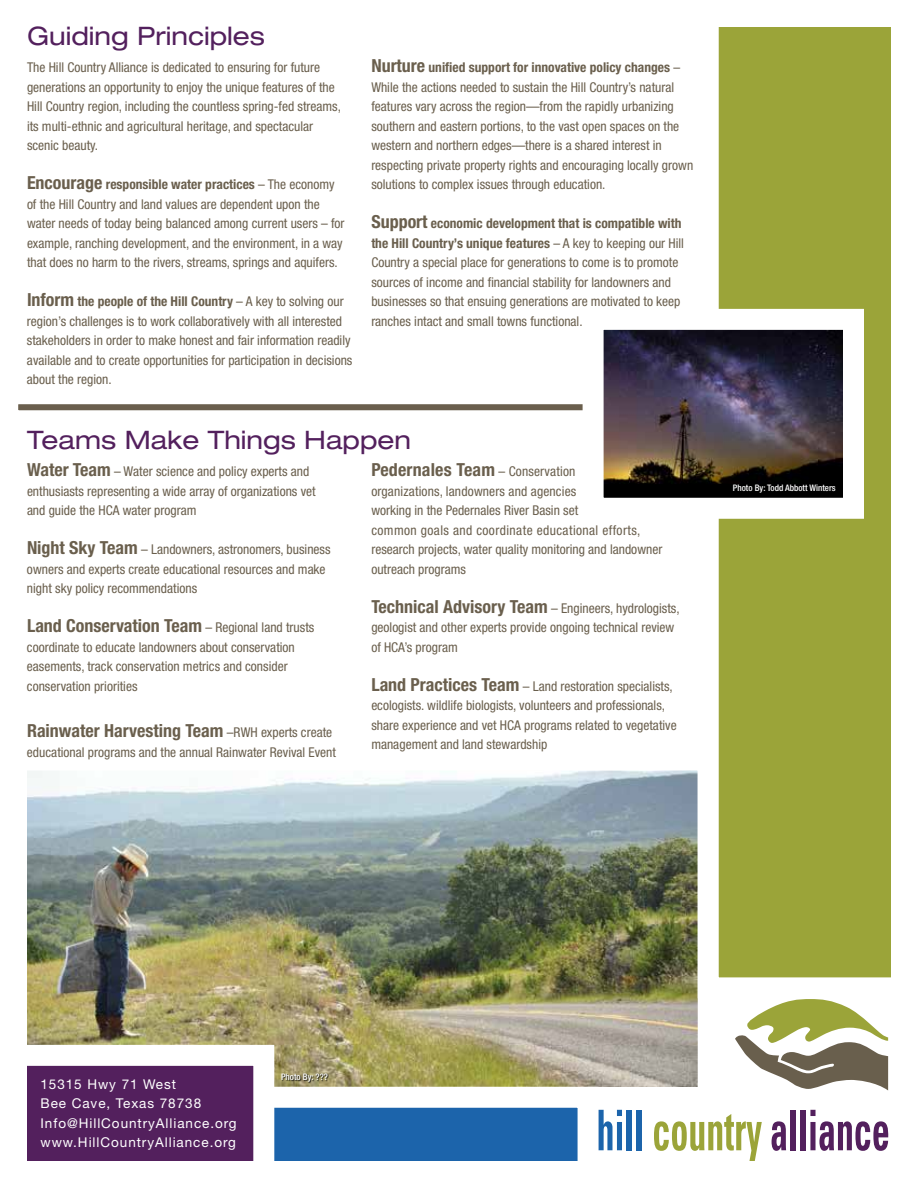
<style>
.page{position:relative;width:918px;height:1188px;background:#fff}
.page>*{position:absolute;margin:0;border:0;box-sizing:border-box;transform-origin:0 0}
.t1{font:expanded 25.5px "Helvetica Neue LT Std";color:#53205d}
.t2{font:700 condensed 18px "Helvetica Neue LT Std";color:#6a5f4d}
.t3{font:condensed 13.5px/19.5px "Helvetica Neue LT Std";color:#6a5f4d}
.t4{font:13.5px/19.5px "Helvetica Neue LT Std";letter-spacing:.07em;color:#fff}
.t5{font:500 condensed 9px "Helvetica Neue LT Std";color:#fff}
.s1{font-weight:700;font-size:18px}
.s2{font-weight:700}
.s3{font-weight:400;font-size:13.5px}
</style>
<div class="page">
<svg style="left:18px;top:404px;width:554px;height:7px"></svg>
<img style="left:27px;top:770px;width:671px;height:349px">
<svg style="left:588px;top:1076px;width:21px;height:75px"></svg>
<svg style="left:285px;top:1055px;width:303px;height:106px"></svg>
<svg style="left:27px;top:1034px;width:258px;height:127px"></svg>
<svg style="left:735px;top:1009px;width:153px;height:82px"></svg>
<svg style="left:599px;top:1110px;width:23px;height:40px"></svg>
<div style="left:627px;top:1110px;width:5px;height:40px;background:#1c64ab"></div>
<div style="left:637px;top:1110px;width:5px;height:40px;background:#1c64ab"></div>
<svg style="left:654px;top:1114px;width:108px;height:47px"></svg>
<svg style="left:772px;top:1121px;width:14px;height:30px"></svg>
<div style="left:790px;top:1110px;width:6px;height:40px;background:#53205d"></div>
<div style="left:800px;top:1110px;width:6px;height:40px;background:#53205d"></div>
<svg style="left:810px;top:1110px;width:78px;height:41px"></svg>
<div style="left:282px;top:1074px;width:47px;height:10px;background:#000;opacity:.9"></div>
<svg style="left:687px;top:27px;width:204px;height:982px"></svg>
<svg style="left:572px;top:298px;width:302px;height:231px"></svg>
<div style="left:734px;top:485px;width:103px;height:10px;background:#000"></div>
<h1 class="t1" style="left:27px;top:21px;width:240px">Guiding Principles</h1>
<p class="t3" style="left:27px;top:58px;width:316px">The Hill Country Alliance is dedicated to ensuring for future generations an opportunity to enjoy the unique features of the Hill Country region, including the countless spring-fed streams, its multi-ethnic and agricultural heritage, and spectacular scenic beauty.</p>
<p class="t3" style="left:27px;top:175px;width:319px"><span class="s1">Encourage</span> <span class="s2">responsible water practices</span> – The economy of the Hill Country and land values are dependent upon the water needs of today being balanced among current users – for example, ranching development, and the environment, in a way that does no harm to the rivers, streams, springs and aquifers.</p>
<p class="t3" style="left:27px;top:292px;width:327px"><span class="s1">Inform</span> <span class="s2">the people of the Hill Country</span> – A key to solving our region’s challenges is to work collaboratively with all interested stakeholders in order to make honest and fair information readily available and to create opportunities for participation in decisions about the region.</p>
<p class="t3" style="left:371px;top:58px;width:323px"><span class="s1">Nurture</span> <span class="s2">unified support for innovative policy changes</span> – While the actions needed to sustain the Hill Country’s natural features vary across the region—from the rapidly urbanizing southern and eastern portions, to the vast open spaces on the western and northern edges—there is a shared interest in respecting private property rights and encouraging locally grown solutions to complex issues through education.</p>
<p class="t3" style="left:371px;top:214px;width:314px"><span class="s1">Support</span> <span class="s2">economic development that is compatible with the Hill Country’s unique features</span> – A key to keeping our Hill Country a special place for generations to come is to promote sources of income and financial stability for landowners and businesses so that ensuing generations are motivated to keep ranches intact and small towns functional.</p>
<h1 class="t1" style="left:27px;top:425px;width:386px">Teams Make Things Happen</h1>
<p class="t3" style="left:27px;top:462px;width:290px"><span class="s1">Water Team</span> – Water science and policy experts and enthusiasts representing a wide array of organizations vet and guide the HCA water program</p>
<p class="t3" style="left:27px;top:540px;width:305px"><span class="s1">Night Sky Team</span> – Landowners, astronomers, business owners and experts create educational resources and make night sky policy recommendations</p>
<h2 class="t2" style="left:27px;top:615px;width:289px">Land Conservation Team <span class="s3">– Regional land trusts</span></h2>
<p class="t3" style="left:27px;top:637px;width:269px">coordinate to educate landowners about conservation easements, track conservation metrics and consider conservation priorities</p>
<h2 class="t2" style="left:27px;top:720px;width:307px">Rainwater Harvesting Team <span class="s3">–RWH experts create</span></h2>
<p class="t3" style="left:27px;top:742px;width:311px">educational programs and the annual Rainwater Revival Event</p>
<h2 class="t2" style="left:371px;top:459px;width:206px">Pedernales Team <span class="s3">– Conservation</span></h2>
<p class="t3" style="left:371px;top:481px;width:293px">organizations, landowners and agencies<br>working in the Pedernales River Basin set<br>common goals and coordinate educational efforts, research projects, water quality monitoring and landowner outreach programs</p>
<p class="t3" style="left:371px;top:598px;width:310px"><span class="s1">Technical Advisory Team</span> – Engineers, hydrologists, geologist and other experts provide ongoing technical review of HCA’s program</p>
<p class="t3" style="left:371px;top:676px;width:307px"><span class="s1">Land Practices Team</span> – Land restoration specialists, ecologists. wildlife biologists, volunteers and professionals, share experience and vet HCA programs related to vegetative management and land stewardship</p>
<p class="t5" style="left:733px;top:482px;width:104px">Photo By: Todd Abbott Winters</p>
<p class="t4" style="left:41px;top:1074px;width:198px">15315 Hwy 71 West<br>Bee Cave, Texas 78738<br>Info@HillCountryAlliance.org www.HillCountryAlliance.org</p>
<p class="t5" style="left:281px;top:1071px;width:48px">Photo By: ???</p>
</div>
